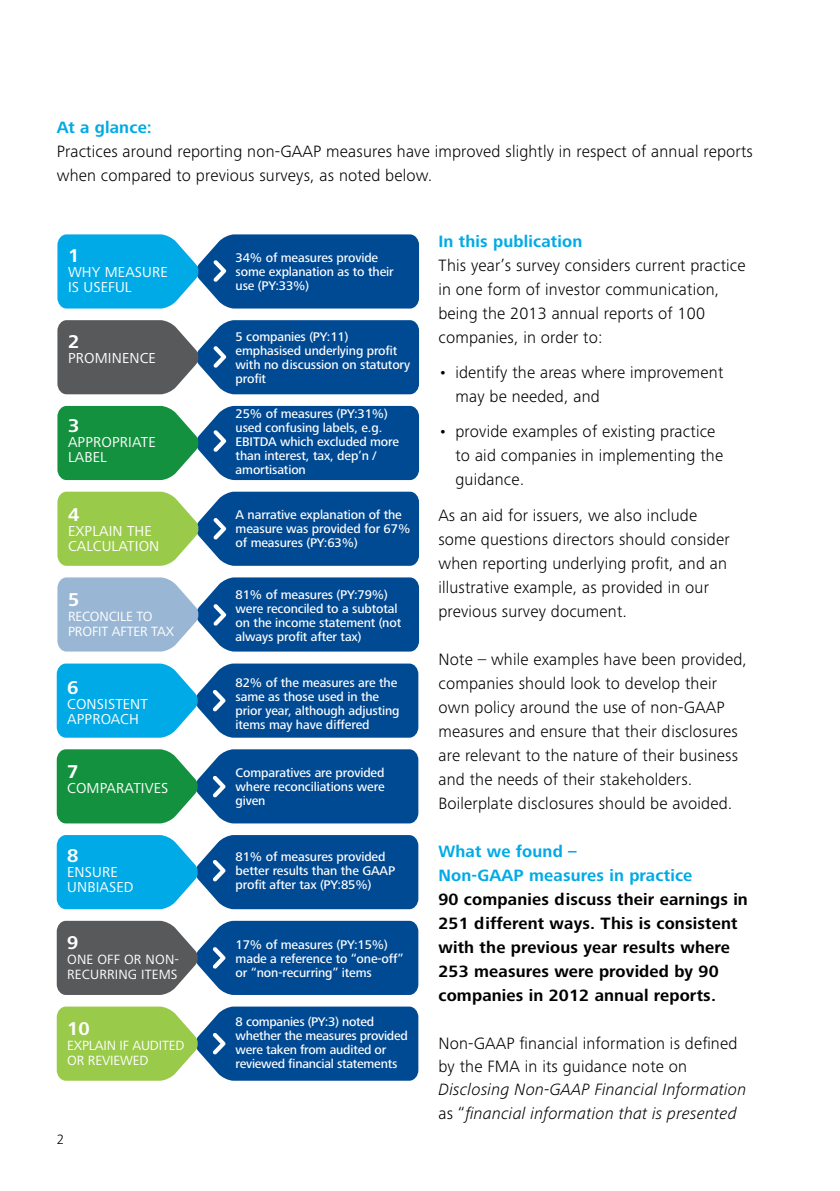
<style>
.page{position:relative;width:840px;height:1191px;background:#fff}
.page>*{position:absolute;margin:0;border:0;box-sizing:border-box;transform-origin:0 0}
.t1{font:700 19.2px "Frutiger Next Pro";color:#fff}
.t2{font:300 17px/24px "Frutiger Next Pro";letter-spacing:.01em;color:#000}
.t3{font:700 17px/24px "Frutiger Next Pro";letter-spacing:.01em;color:#000}
.t4{font:italic 300 17px/23.4px "Frutiger Next Pro";letter-spacing:.01em;color:#000}
.t5{font:700 17px/24px "Frutiger Next Pro";letter-spacing:.01em;color:#00aae7}
.t6{font:15px/15px "Frutiger Next Pro";letter-spacing:.01em;color:#fff}
.t7{font:300 14px "Frutiger Next Pro";color:#000}
.t8{font:13.8px/15px "Frutiger Next Pro";letter-spacing:-.01em;color:#fff}
.t9{font:13.8px/15px "Frutiger Next Pro";letter-spacing:.01em;color:#fff}
.t10{font:500 13px/14px "Frutiger Next Pro";letter-spacing:-.01em;color:#fff}
.s1{font-style:normal}
</style>
<div class="page">
<svg style="left:57px;top:234px;width:362px;height:74px;background:#147ab9"></svg>
<svg style="left:57px;top:320px;width:362px;height:74px;background:#325d88"></svg>
<svg style="left:57px;top:406px;width:362px;height:74px;background:#1a707d"></svg>
<svg style="left:57px;top:492px;width:362px;height:74px;background:#498582"></svg>
<svg style="left:57px;top:577px;width:362px;height:74px;background:#4a7eb3"></svg>
<svg style="left:57px;top:663px;width:361px;height:74px;background:#147ab9"></svg>
<svg style="left:57px;top:749px;width:361px;height:74px;background:#1a717e"></svg>
<svg style="left:57px;top:835px;width:361px;height:74px;background:#1379b9"></svg>
<svg style="left:57px;top:920px;width:361px;height:75px;background:#345f89"></svg>
<svg style="left:57px;top:1006px;width:361px;height:74px;background:#4a8582"></svg>
<p class="t5" style="left:57px;top:116px;width:97px">At a glance:</p>
<p class="t2" style="left:57px;top:140px;width:697px">Practices around reporting non-GAAP measures have improved slightly in respect of annual reports when compared to previous surveys, as noted below.</p>
<p class="t1" style="left:68px;top:245px;width:13px">1</p>
<p class="t6" style="left:68px;top:265px;width:101px">WHY MEASURE<br>IS USEFUL</p>
<p class="t1" style="left:68px;top:331px;width:13px">2</p>
<p class="t6" style="left:68px;top:351px;width:89px">PROMINENCE</p>
<p class="t1" style="left:68px;top:415px;width:13px">3</p>
<p class="t6" style="left:68px;top:435px;width:89px">APPROPRIATE<br>LABEL</p>
<p class="t1" style="left:68px;top:503px;width:13px">4</p>
<p class="t6" style="left:68px;top:523px;width:93px">EXPLAIN THE<br>CALCULATION</p>
<p class="t1" style="left:68px;top:588px;width:13px">5</p>
<p class="t8" style="left:68px;top:609px;width:108px">RECONCILE TO<br>PROFIT AFTER TAX</p>
<p class="t1" style="left:67px;top:677px;width:13px">6</p>
<p class="t6" style="left:67px;top:696px;width:82px">CONSISTENT<br>APPROACH</p>
<p class="t1" style="left:67px;top:760px;width:13px">7</p>
<p class="t6" style="left:67px;top:780px;width:103px">COMPARATIVES</p>
<p class="t1" style="left:67px;top:844px;width:13px">8</p>
<p class="t6" style="left:67px;top:864px;width:68px">ENSURE<br>UNBIASED</p>
<p class="t1" style="left:67px;top:931px;width:13px">9</p>
<p class="t9" style="left:67px;top:952px;width:113px">ONE OFF OR NON-<br>RECURRING ITEMS</p>
<p class="t1" style="left:67px;top:1017px;width:24px">10</p>
<p class="t8" style="left:67px;top:1037px;width:119px">EXPLAIN IF AUDITED<br>OR REVIEWED</p>
<p class="t7" style="left:57px;top:1131px;width:9px">2</p>
<p class="t10" style="left:235px;top:250px;width:159px">34% of measures provide some explanation as to their use (PY:33%)</p>
<p class="t10" style="left:235px;top:329px;width:176px">5 companies (PY:11) emphasised underlying profit with no discussion on statutory profit</p>
<p class="t10" style="left:235px;top:407px;width:165px">25% of measures (PY:31%) used confusing labels, e.g.<br>EBITDA which excluded more than interest, tax, dep’n / amortisation</p>
<p class="t10" style="left:235px;top:508px;width:176px">A narrative explanation of the measure was provided for 67% of measures (PY:63%)</p>
<p class="t10" style="left:235px;top:587px;width:167px">81% of measures (PY:79%) were reconciled to a subtotal on the income statement (not always profit after tax)</p>
<p class="t10" style="left:235px;top:675px;width:165px">82% of the measures are the same as those used in the prior year, although adjusting items may have differed</p>
<p class="t10" style="left:235px;top:765px;width:150px;text-align:justify">Comparatives are provided where reconciliations were given</p>
<p class="t10" style="left:235px;top:850px;width:161px">81% of measures provided better results than the GAAP profit after tax (PY:85%)</p>
<p class="t10" style="left:235px;top:937px;width:169px">17% of measures (PY:15%) made a reference to “one-off” or “non-recurring” items</p>
<p class="t10" style="left:235px;top:1015px;width:173px">8 companies (PY:3) noted whether the measures provided were taken from audited or reviewed financial statements</p>
<p class="t5" style="left:438px;top:229px;width:145px">In this publication</p>
<p class="t2" style="left:438px;top:253px;width:308px">This year’s survey considers current practice in one form of investor communication, being the 2013 annual reports of 100 companies, in order to:</p>
<p class="t2" style="left:455px;top:360px;width:269px;text-indent:-17px">• identify the areas where improvement may be needed, and</p>
<p class="t2" style="left:455px;top:420px;width:269px;text-indent:-17px">• provide examples of existing practice to aid companies in implementing the guidance.</p>
<p class="t2" style="left:438px;top:503px;width:292px">As an aid for issuers, we also include some questions directors should consider when reporting underlying profit, and an illustrative example, as provided in our previous survey document.</p>
<p class="t2" style="left:438px;top:647px;width:310px">Note – while examples have been provided, companies should look to develop their own policy around the use of non-GAAP measures and ensure that their disclosures are relevant to the nature of their business and the needs of their stakeholders.<br>Boilerplate disclosures should be avoided.</p>
<p class="t5" style="left:438px;top:839px;width:255px">What we found –<br>Non-GAAP measures in practice</p>
<p class="t3" style="left:438px;top:887px;width:311px">90 companies discuss their earnings in 251 different ways. This is consistent with the previous year results where 253 measures were provided by 90 companies in 2012 annual reports.</p>
<p class="t2" style="left:438px;top:1031px;width:300px;line-height:23.4px">Non-GAAP financial information is defined by the FMA in its guidance note on</p>
<p class="t4" style="left:438px;top:1078px;width:309px">Disclosing Non-GAAP Financial Information <span class="s1">as “</span>financial information that is presented</p>
</div>
